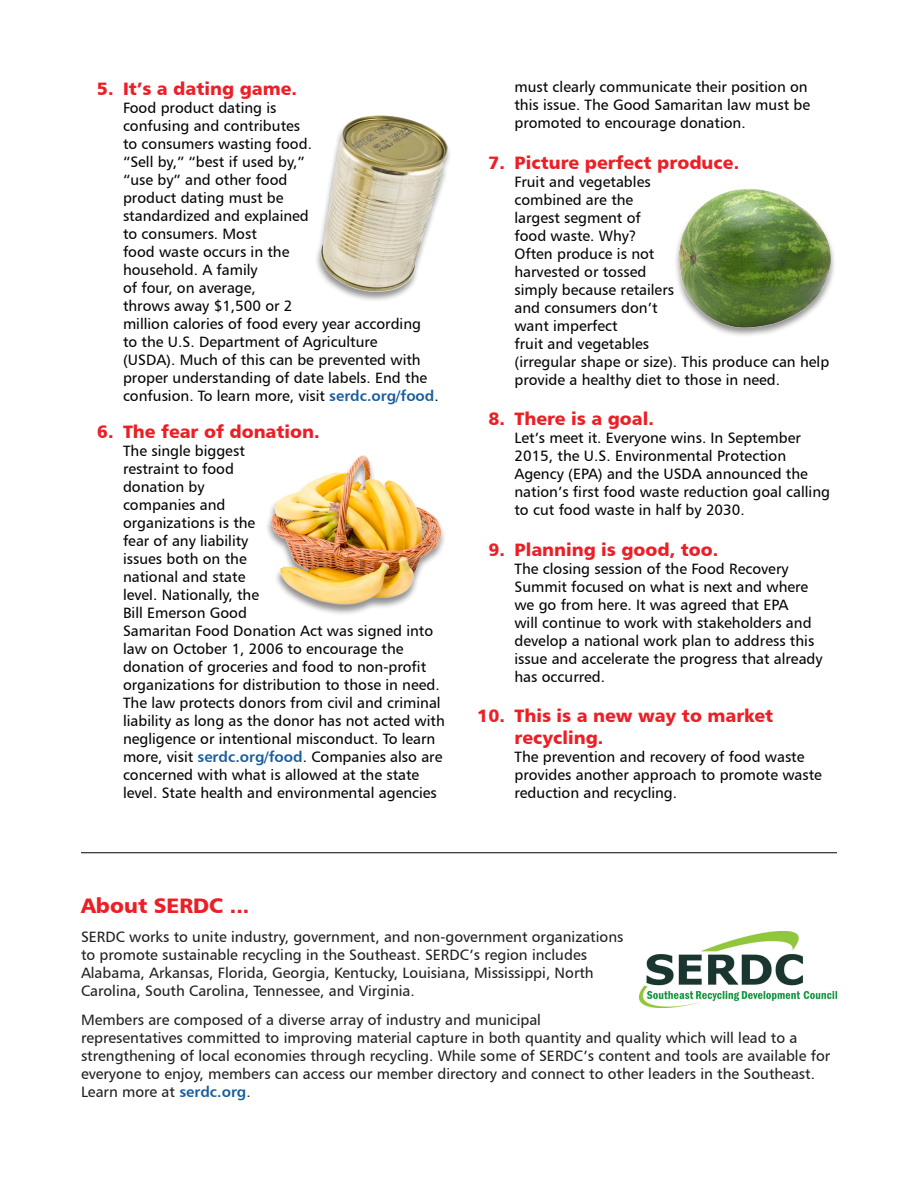
<style>
.page{position:relative;width:918px;height:1188px;background:#fff}
.page>*{position:absolute;margin:0;border:0;box-sizing:border-box;transform-origin:0 0}
.t1{font:21px "Humanist 777 BT Black B";color:#ed1f26}
.t2{font:18px/21.6px "Humanist 777 BT Black B";color:#ed1f26}
.t3{font:15px/18px "Humanist 777 BT Roman B";color:#040503}
.t4{font:15px/18px "Humanist 777 BT Roman B";color:#231f20}
.s1{font-family:"Humanist 777 BT Bold B";color:#175d9e}
</style>
<div class="page">
<img style="left:316px;top:115px;width:134px;height:184px">
<div style="left:265px;top:455px;width:181px;height:161px;background:#231f20;opacity:.5"></div>
<img style="left:265px;top:455px;width:181px;height:154px">
<div style="left:674px;top:188px;width:163px;height:150px;background:#231f20;opacity:.5"></div>
<img style="left:675px;top:188px;width:162px;height:143px">
<hr style="left:81px;top:852px;width:756px;height:1px;background:#040503">
<img style="left:639px;top:932px;width:198px;height:76px">
<p class="t2" style="left:97px;top:77px;width:202px">5. It’s a dating game.</p>
<p class="t3" style="left:123px;top:98px;width:317px">Food product dating is<br>confusing and contributes<br>to consumers wasting food.<br>“Sell by,” “best if used by,”<br>“use by” and other food<br>product dating must be<br>standardized and explained<br>to consumers. Most<br>food waste occurs in the<br>household. A family<br>of four, on average,<br>throws away $1,500 or 2<br>million calories of food every year according to the U.S. Department of Agriculture<br>(USDA). Much of this can be prevented with proper understanding of date labels. End the confusion. To learn more, visit <span class="s1">serdc.org/food</span>.</p>
<p class="t2" style="left:97px;top:421px;width:224px">6. The fear of donation.</p>
<p class="t3" style="left:123px;top:442px;width:323px">The single biggest<br>restraint to food<br>donation by<br>companies and<br>organizations is the<br>fear of any liability<br>issues both on the<br>national and state<br>level. Nationally, the<br>Bill Emerson Good<br>Samaritan Food Donation Act was signed into law on October 1, 2006 to encourage the donation of groceries and food to non-profit organizations for distribution to those in need.<br>The law protects donors from civil and criminal liability as long as the donor has not acted with negligence or intentional misconduct. To learn more, visit <span class="s1">serdc.org/food</span>. Companies also are concerned with what is allowed at the state level. State health and environmental agencies</p>
<p class="t3" style="left:514px;top:78px;width:297px">must clearly communicate their position on this issue. The Good Samaritan law must be promoted to encourage donation.</p>
<p class="t2" style="left:488px;top:151px;width:252px">7. Picture perfect produce.</p>
<p class="t3" style="left:514px;top:172px;width:316px">Fruit and vegetables<br>combined are the<br>largest segment of<br>food waste. Why?<br>Often produce is not<br>harvested or tossed<br>simply because retailers<br>and consumers don’t<br>want imperfect<br>fruit and vegetables<br>(irregular shape or size). This produce can help provide a healthy diet to those in need.</p>
<p class="t2" style="left:488px;top:408px;width:167px">8. There is a goal.</p>
<p class="t3" style="left:514px;top:429px;width:317px">Let’s meet it. Everyone wins. In September 2015, the U.S. Environmental Protection Agency (EPA) and the USDA announced the nation’s first food waste reduction goal calling to cut food waste in half by 2030.</p>
<p class="t2" style="left:488px;top:538px;width:232px">9. Planning is good, too.</p>
<p class="t3" style="left:514px;top:559px;width:310px">The closing session of the Food Recovery Summit focused on what is next and where we go from here. It was agreed that EPA<br>will continue to work with stakeholders and develop a national work plan to address this issue and accelerate the progress that already has occurred.</p>
<p class="t2" style="left:514px;top:705px;width:260px;text-indent:-37px">10. This is a new way to market recycling.</p>
<p class="t3" style="left:514px;top:747px;width:309px">The prevention and recovery of food waste provides another approach to promote waste reduction and recycling.</p>
<p class="t1" style="left:81px;top:892px;width:170px">About SERDC ...</p>
<p class="t4" style="left:81px;top:927px;width:544px">SERDC works to unite industry, government, and non-government organizations to promote sustainable recycling in the Southeast. SERDC’s region includes Alabama, Arkansas, Florida, Georgia, Kentucky, Louisiana, Mississippi, North Carolina, South Carolina, Tennessee, and Virginia.</p>
<p class="t4" style="left:81px;top:1010px;width:751px">Members are composed of a diverse array of industry and municipal<br>representatives committed to improving material capture in both quantity and quality which will lead to a strengthening of local economies through recycling. While some of SERDC’s content and tools are available for everyone to enjoy, members can access our member directory and connect to other leaders in the Southeast.</p>
<p class="t4" style="left:81px;top:1082px;width:171px">Learn more at <span class="s1">serdc.org</span>.</p>
</div>
